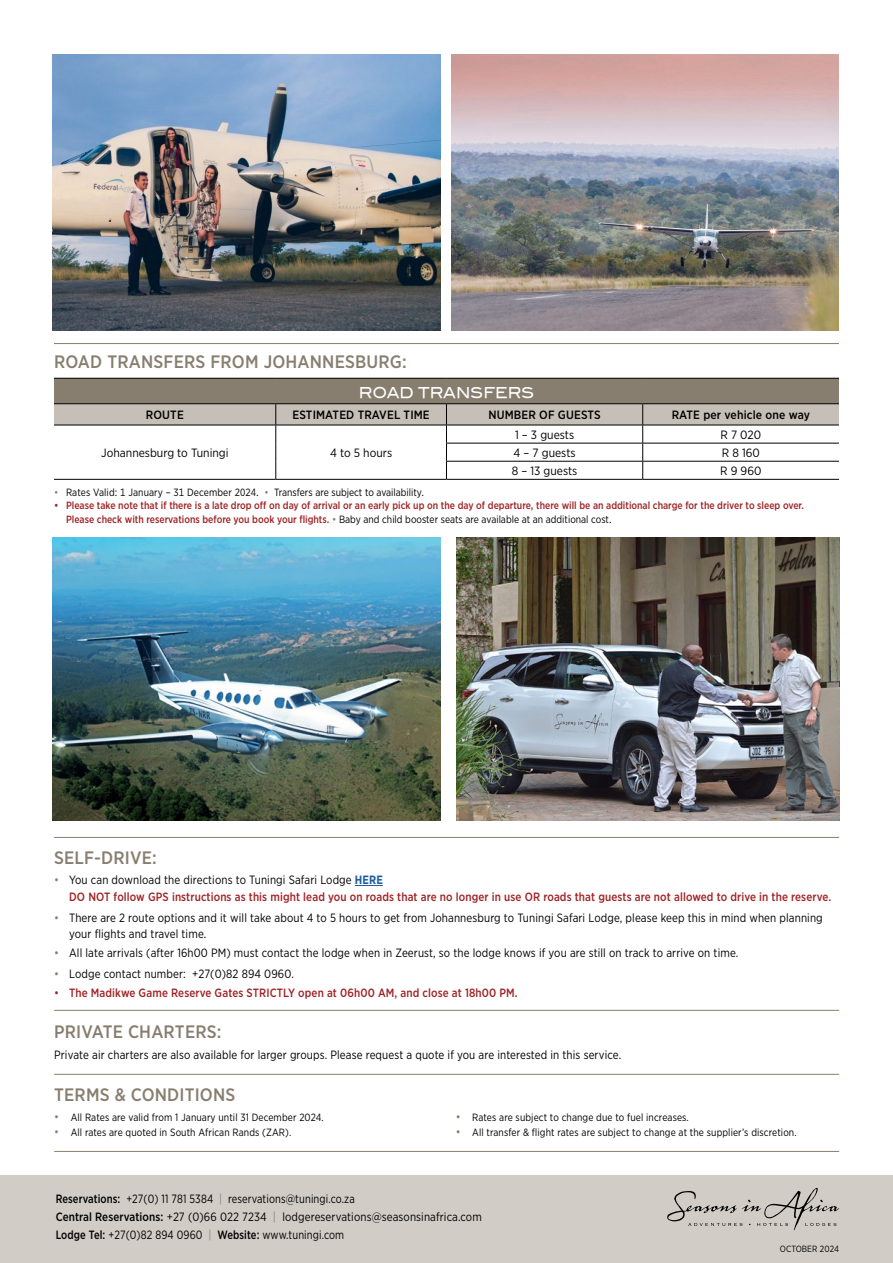
<style>
.page{position:relative;width:893px;height:1263px;background:#fff}
.page>*{position:absolute;margin:0;border:0;box-sizing:border-box;transform-origin:0 0}
.t1{font:500 18px "Gotham Narrow";letter-spacing:.01em;color:#887e70}
.t2{font:15px "Blair Md ITCTT Medium";color:#fff;scale:.9 1}
.t3{font:12px/16.5px "Gotham Narrow";letter-spacing:.01em;color:#000;scale:.95 1}
.t4{font:500 12px/16.5px "Gotham Narrow";letter-spacing:.01em;color:#a02225;scale:.95 1}
.t5{font:12px/18px "Gotham Narrow";letter-spacing:.01em;color:#000;scale:.9 1}
.t6{font:12px "Gotham Narrow";letter-spacing:.01em;color:#000}
.t7{font:500 12px "Gotham Narrow";letter-spacing:.01em;color:#000}
.t8{font:10.5px "Gotham Narrow";letter-spacing:.01em;color:#000;scale:.95 1}
.t9{font:500 10.5px/13.5px "Gotham Narrow";color:#a02225;scale:.95 1}
.t10{font:9px "Gotham Narrow";letter-spacing:.01em;color:#000;scale:.95 1}
.s1{color:#887e70}
.s2{font-weight:400;color:#887e70}
.s3{font-weight:400;color:#000}
.s4{font-weight:700;color:#215e9e}
.s5{font-weight:400}
.s6{font-size:12px;color:#887e70}
.s7{font-weight:500}
</style>
<div class="page">
<div style="left:0;top:1175px;width:893px;height:88px;background:#d2ccc6"></div>
<svg style="left:667px;top:1188px;width:172px;height:42px"></svg>
<svg style="left:355px;top:885px;width:28px;height:1px"></svg>
<hr style="left:54px;top:1010px;width:785px;height:1px;background:#887e70">
<hr style="left:54px;top:1151px;width:785px;height:1px;background:#887e70">
<hr style="left:54px;top:837px;width:785px;height:1px;background:#887e70">
<hr style="left:54px;top:1074px;width:785px;height:1px;background:#887e70">
<hr style="left:54px;top:343px;width:785px;height:1px;background:#887e70">
<div style="left:54px;top:378px;width:785px;height:26px;background:#887e70"></div>
<hr style="left:54px;top:378px;width:222px;height:1px;background:#000">
<hr style="left:276px;top:378px;width:170px;height:1px;background:#000">
<hr style="left:446px;top:378px;width:197px;height:1px;background:#000">
<hr style="left:643px;top:378px;width:196px;height:1px;background:#000">
<hr style="left:54px;top:403px;width:222px;height:1px;background:#000">
<hr style="left:54px;top:479px;width:222px;height:1px;background:#000">
<hr style="left:276px;top:403px;width:170px;height:1px;background:#000">
<hr style="left:446px;top:403px;width:197px;height:1px;background:#000">
<hr style="left:643px;top:403px;width:196px;height:1px;background:#000">
<svg style="left:54px;top:404px;width:785px;height:75px"></svg>
<hr style="left:276px;top:479px;width:170px;height:1px;background:#000">
<hr style="left:446px;top:479px;width:197px;height:1px;background:#000">
<hr style="left:643px;top:479px;width:196px;height:1px;background:#000">
<img style="left:53px;top:538px;width:387px;height:282px">
<img style="left:53px;top:54px;width:387px;height:276px">
<img style="left:451px;top:54px;width:388px;height:276px">
<img style="left:457px;top:538px;width:382px;height:282px">
<h1 class="t1" style="left:54px;top:350px;width:354px">ROAD TRANSFERS FROM JOHANNESBURG:</h1>
<p class="t2" style="left:359px;top:384px;width:196px">ROAD TRANSFERS</p>
<p class="t7" style="left:146px;top:407px;width:39px">ROUTE</p>
<p class="t7" style="left:292px;top:407px;width:139px">ESTIMATED TRAVEL TIME</p>
<p class="t7" style="left:488px;top:407px;width:114px">NUMBER OF GUESTS</p>
<p class="t7" style="left:672px;top:407px;width:140px">RATE per vehicle one way</p>
<p class="t6" style="left:101px;top:445px;width:129px">Johannesburg to Tuningi</p>
<p class="t6" style="left:330px;top:445px;width:64px">4 to 5 hours</p>
<p class="t6" style="left:515px;top:427px;width:61px">1 – 3 guests</p>
<p class="t6" style="left:720px;top:427px;width:42px">R 7 020</p>
<p class="t6" style="left:514px;top:445px;width:64px">4 – 7 guests</p>
<p class="t6" style="left:722px;top:445px;width:40px">R 8 160</p>
<p class="t6" style="left:512px;top:463px;width:67px">8 – 13 guests</p>
<p class="t6" style="left:720px;top:463px;width:43px">R 9 960</p>
<p class="t8" style="left:54px;top:485px;width:391px"><span class="s1">•</span> Rates Valid: 1 January – 31 December 2024. <span class="s1">•</span> Transfers are subject to availability.</p>
<p class="t9" style="left:66px;top:499px;width:778px;text-indent:-12px">• Please take note that if there is a late drop off on day of arrival or an early pick up on the day of departure, there will be an additional charge for the driver to sleep over.<br>Please check with reservations before you book your flights. <span class="s2">•</span> <span class="s3">Baby and child booster seats are available at an additional cost.</span></p>
<h1 class="t1" style="left:54px;top:846px;width:104px">SELF-DRIVE:</h1>
<p class="t4" style="left:69px;top:872px;width:804px;text-indent:-15px"><span class="s2">•</span> <span class="s3">You can download the directions to Tuningi Safari Lodge</span> <span class="s4">HERE<br></span>DO NOT follow GPS instructions as this might lead you on roads that are no longer in use OR roads that guests are not allowed to drive in the reserve.</p>
<p class="t3" style="left:69px;top:909px;width:795px;text-indent:-15px"><span class="s1">•</span> There are 2 route options and it will take about 4 to 5 hours to get from Johannesburg to Tuningi Safari Lodge, please keep this in mind when planning your flights and travel time.</p>
<p class="t3" style="left:54px;top:944px;width:722px"><span class="s1">•</span> All late arrivals (after 16h00 PM) must contact the lodge when in Zeerust, so the lodge knows if you are still on track to arrive on time.</p>
<p class="t3" style="left:54px;top:965px;width:254px"><span class="s1">•</span> Lodge contact number: +27(0)82 894 0960.</p>
<p class="t4" style="left:54px;top:985px;width:489px"><span class="s5">•</span> The Madikwe Game Reserve Gates STRICTLY open at 06h00 AM, and close at 18h00 PM.</p>
<h1 class="t1" style="left:54px;top:1021px;width:169px">PRIVATE CHARTERS:</h1>
<p class="t3" style="left:54px;top:1046px;width:598px">Private air charters are also available for larger groups. Please request a quote if you are interested in this service.</p>
<h1 class="t1" style="left:54px;top:1083px;width:183px">TERMS &amp; CONDITIONS</h1>
<p class="t8" style="left:54px;top:1111px;width:285px"><span class="s6">•</span> All Rates are valid from 1 January until 31 December 2024.</p>
<p class="t8" style="left:54px;top:1126px;width:251px"><span class="s6">•</span> All rates are quoted in South African Rands (ZAR).</p>
<p class="t8" style="left:456px;top:1111px;width:247px"><span class="s6">•</span> Rates are subject to change due to fuel increases.</p>
<p class="t8" style="left:456px;top:1126px;width:360px"><span class="s6">•</span> All transfer &amp; flight rates are subject to change at the supplier’s discretion.</p>
<p class="t5" style="left:56px;top:1189px;width:475px"><span class="s7">Reservations:</span> +27(0) 11 781 5384 <span class="s1">|</span> reservations@tuningi.co.za<br><span class="s7">Central Reservations:</span> +27 (0)66 022 7234 <span class="s1">|</span> lodgereservations@seasonsinafrica.com<br><span class="s7">Lodge Tel:</span> +27(0)82 894 0960 <span class="s1">|</span> <span class="s7">Website:</span> www.tuningi.com</p>
<p class="t10" style="left:780px;top:1243px;width:64px">OCTOBER 2024</p>
</div>
